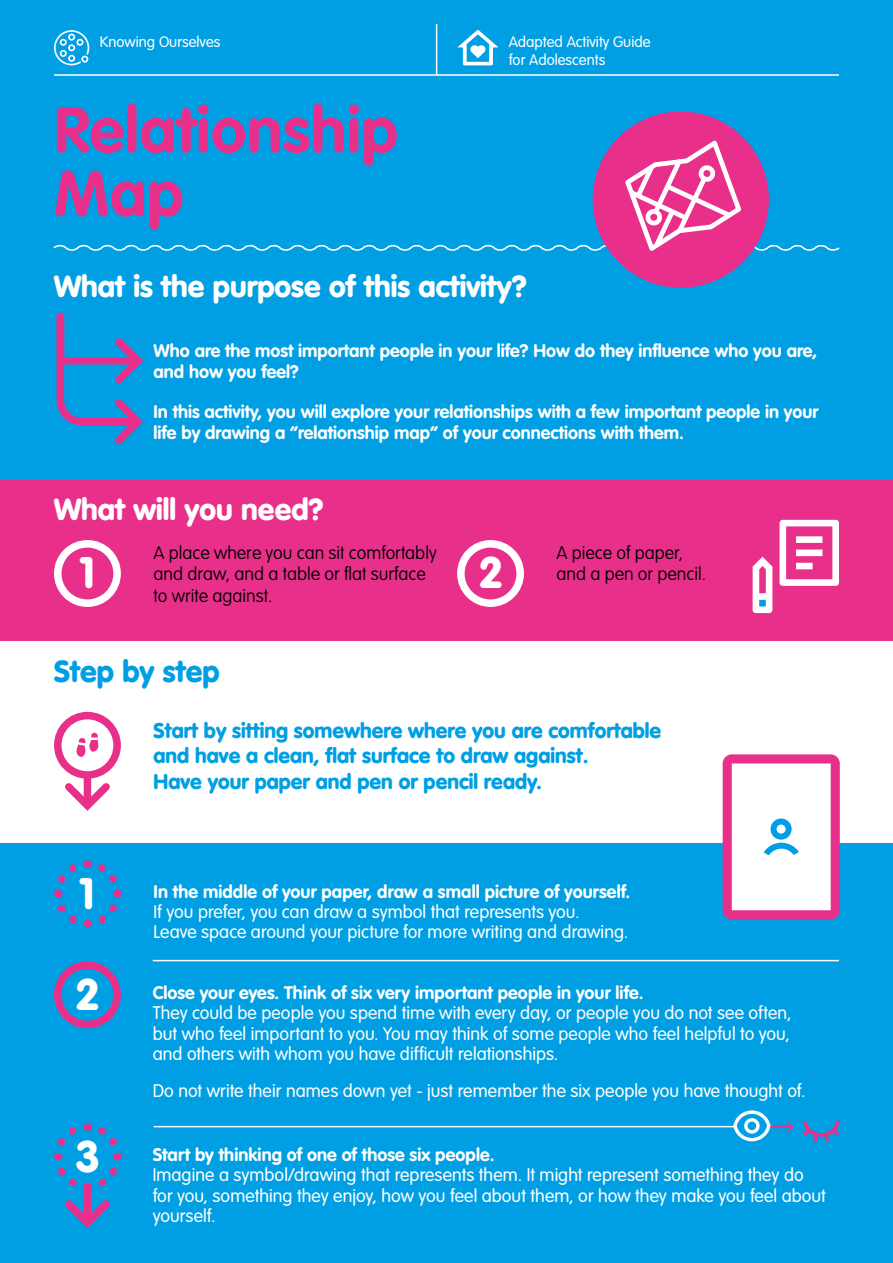
<style>
.page{position:relative;width:893px;height:1263px;background:#fff}
.page>*{position:absolute;margin:0;border:0;box-sizing:border-box;transform-origin:0 0}
.t1{font:700 63.6px/63.6px "VAG Rounded";letter-spacing:.01em;color:#e8308a}
.t2{font:900 43.5px "VAG Rounded";color:#fff}
.t3{font:900 30px "VAG Rounded";color:#fff}
.t4{font:900 30px "VAG Rounded";color:#009fe3}
.t5{font:900 21px/25.2px "VAG Rounded";color:#009fe3}
.t6{font:300 18px/20.2px "VAG Rounded";color:#fff}
.t7{font:700 18px/21.6px "VAG Rounded";color:#fff}
.t8{font:100 18px/21.6px "VAG Rounded";color:#000}
.t9{font:300 15px/18px "VAG Rounded";color:#fff}
</style>
<div class="page">
<div style="left:0;top:844px;width:893px;height:419px;background:#009fe3"></div>
<div style="left:0;top:478px;width:893px;height:163px;background:#e8308a"></div>
<div style="left:0;top:0;width:893px;height:479px;background:#009fe3"></div>
<div style="left:54px;top:540px;width:67px;height:67px;border:8px solid #fff;border-radius:50%"></div>
<div style="left:54px;top:712px;width:67px;height:67px;border:8px solid #e8308a;border-radius:50%"></div>
<svg style="left:54px;top:860px;width:68px;height:68px"></svg>
<div style="left:54px;top:961px;width:67px;height:67px;border:8px solid #e8308a;border-radius:50%"></div>
<div style="left:457px;top:540px;width:67px;height:67px;border:8px solid #fff;border-radius:50%"></div>
<div style="left:593px;top:112px;width:176px;height:176px;background:#e8308a;border-radius:50%"></div>
<svg style="left:54px;top:1123px;width:68px;height:105px"></svg>
<div style="left:84px;top:1186px;width:7px;height:30px;background:#e8308a"></div>
<svg style="left:65px;top:776px;width:45px;height:35px"></svg>
<div style="left:84px;top:777px;width:7px;height:26px;background:#e8308a"></div>
<svg style="left:56px;top:312px;width:87px;height:132px"></svg>
<svg style="left:76px;top:733px;width:22px;height:24px"></svg>
<hr style="left:153px;top:960px;width:686px;height:1px;background:#fff">
<hr style="left:154px;top:1126px;width:582px;height:1px;background:#fff">
<hr style="left:54px;top:74px;width:785px;height:2px;background:#fff">
<hr style="left:436px;top:24px;width:1px;height:51px;background:#fff">
<svg style="left:457px;top:30px;width:42px;height:35px"></svg>
<svg style="left:54px;top:30px;width:35px;height:35px"></svg>
<svg style="left:779px;top:520px;width:60px;height:66px"></svg>
<svg style="left:753px;top:557px;width:19px;height:56px"></svg>
<svg style="left:53px;top:141px;width:787px;height:112px"></svg>
<svg style="left:723px;top:754px;width:117px;height:165px"></svg>
<svg style="left:803px;top:1120px;width:37px;height:21px"></svg>
<svg style="left:733px;top:1110px;width:61px;height:31px"></svg>
<p class="t9" style="left:100px;top:34px;width:122px">Knowing Ourselves</p>
<h1 class="t1" style="left:54px;top:101px;width:345px">Relationship<br>Map</h1>
<p class="t9" style="left:509px;top:34px;width:143px">Adapted Activity Guide for Adolescents</p>
<h3 class="t3" style="left:54px;top:268px;width:474px">What is the purpose of this activity?</h3>
<p class="t7" style="left:154px;top:340px;width:665px">Who are the most important people in your life? How do they influence who you are, and how you feel?</p>
<p class="t7" style="left:154px;top:401px;width:666px">In this activity, you will explore your relationships with a few important people in your life by drawing a “relationship map” of your connections with them.</p>
<h3 class="t3" style="left:54px;top:491px;width:271px">What will you need?</h3>
<p class="t8" style="left:154px;top:542px;width:285px">A place where you can sit comfortably and draw, and a table or flat surface to write against.</p>
<h2 class="t2" style="left:80px;top:547px;width:16px">1</h2>
<h2 class="t2" style="left:480px;top:547px;width:23px">2</h2>
<p class="t8" style="left:556px;top:542px;width:151px">A piece of paper, and a pen or pencil.</p>
<h3 class="t4" style="left:54px;top:653px;width:167px">Step by step</h3>
<p class="t5" style="left:154px;top:719px;width:509px">Start by sitting somewhere where you are comfortable and have a clean, flat surface to draw against.<br>Have your paper and pen or pencil ready.</p>
<h2 class="t2" style="left:80px;top:867px;width:16px">1</h2>
<h2 class="t2" style="left:77px;top:969px;width:23px">2</h2>
<h2 class="t2" style="left:76px;top:1130px;width:24px">3</h2>
<p class="t7" style="left:154px;top:881px;width:478px">In the middle of your paper, draw a small picture of yourself.</p>
<p class="t6" style="left:154px;top:902px;width:476px">If you prefer, you can draw a symbol that represents you.<br>Leave space around your picture for more writing and drawing.</p>
<p class="t7" style="left:153px;top:983px;width:492px">Close your eyes. Think of six very important people in your life.</p>
<p class="t6" style="left:153px;top:1003px;width:640px;text-align:justify">They could be people you spend time with every day, or people you do not see often, but who feel important to you. You may think of some people who feel helpful to you, and others with whom you have difficult relationships.</p>
<p class="t6" style="left:153px;top:1081px;width:654px">Do not write their names down yet - just remember the six people you have thought of.</p>
<p class="t7" style="left:153px;top:1145px;width:343px">Start by thinking of one of those six people.</p>
<p class="t6" style="left:153px;top:1165px;width:675px">Imagine a symbol/drawing that represents them. It might represent something they do for you, something they enjoy, how you feel about them, or how they make you feel about yourself.</p>
</div>
